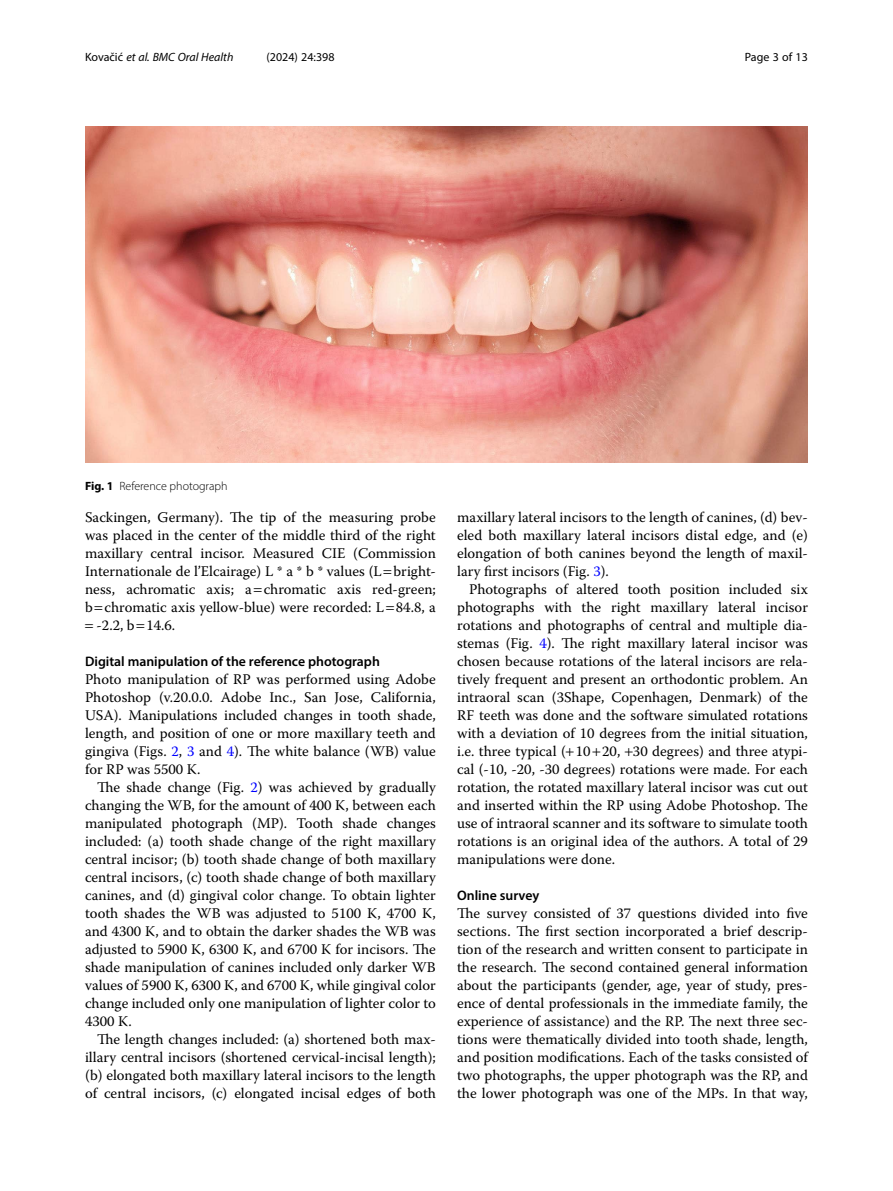
<style>
.page{position:relative;width:893px;height:1191px;background:#fff}
.page>*{position:absolute;margin:0;border:0;box-sizing:border-box;transform-origin:0 0}
.Body_Text_Indent{font:14.7px/18px "Warnock Pro";color:#000;text-align:justify}
.Body_Text{font:14.7px/18px "Warnock Pro";color:#000;text-align:justify}
.Head_2{font:600 13.8px "Myriad Pro";color:#000}
.t1{font:italic 12px "Myriad Pro";color:#000}
.Figure_Caption{font:300 12px "Myriad Pro";color:#000}
.t2{font:12px "Myriad Pro";color:#000}
.s1{font-style:normal}
.s2{font-weight:700}
.s3{color:#00f}
</style>
<div class="page">
<img style="left:85px;top:126px;width:723px;height:337px">
<p class="t1" style="left:85px;top:50px;width:150px"><span class="s1">Kovačić</span> et al. BMC Oral Health</p>
<p class="t2" style="left:267px;top:50px;width:70px">(2024) 24:398</p>
<p class="t2" style="left:745px;top:50px;width:65px">Page 3 of 13</p>
<p class="Figure_Caption" style="left:85px;top:478px;width:144px"><span class="s2">Fig. 1</span> Reference photograph</p>
<p class="Body_Text_Indent" style="left:85px;top:508px;width:352px">Sackingen, Germany). The tip of the measuring probe</p>
<p class="Body_Text_Indent" style="left:85px;top:526px;width:352px">was placed in the center of the middle third of the right</p>
<p class="Body_Text_Indent" style="left:85px;top:544px;width:352px">maxillary central incisor. Measured CIE (Commission</p>
<p class="Body_Text_Indent" style="left:85px;top:562px;width:352px">Internationale de l’Elcairage) L * a * b * values (L bright-</p>
<p class="Body_Text_Indent" style="left:85px;top:580px;width:352px">ness, achromatic axis; a chromatic axis red-green;</p>
<p class="Body_Text_Indent" style="left:85px;top:598px;width:352px">b chromatic axis yellow-blue) were recorded: L 84.8, a</p>
<p class="Body_Text_Indent" style="left:97px;top:616px;width:80px">-2.2, b 14.6.</p>
<p class="Head_2" style="left:85px;top:653px;width:296px">Digital manipulation of the reference photograph</p>
<p class="Body_Text" style="left:85px;top:670px;width:352px">Photo manipulation of RP was performed using Adobe Photoshop (v.20.0.0. Adobe Inc., San Jose, California, USA). Manipulations included changes in tooth shade, length, and position of one or more maxillary teeth and gingiva (Figs. <span class="s3">2</span>, <span class="s3">3</span> and <span class="s3">4</span>). The white balance (WB) value for RP was 5500 K.</p>
<p class="Body_Text_Indent" style="left:85px;top:778px;width:352px;text-indent:12px">The shade change (Fig. <span class="s3">2</span>) was achieved by gradually changing the WB, for the amount of 400 K, between each manipulated photograph (MP). Tooth shade changes included: (a) tooth shade change of the right maxillary central incisor; (b) tooth shade change of both maxillary central incisors, (c) tooth shade change of both maxillary canines, and (d) gingival color change. To obtain lighter tooth shades the WB was adjusted to 5100 K, 4700 K, and 4300 K, and to obtain the darker shades the WB was adjusted to 5900 K, 6300 K, and 6700 K for incisors. The shade manipulation of canines included only darker WB values of 5900 K, 6300 K, and 6700 K, while gingival color change included only one manipulation of lighter color to 4300 K.</p>
<p class="Body_Text_Indent" style="left:85px;top:1030px;width:352px;text-indent:12px">The length changes included: (a) shortened both max&shy;illary central incisors (shortened cervical-incisal length); (b) elongated both maxillary lateral incisors to the length of central incisors, (c) elongated incisal edges of both</p>
<p class="Body_Text_Indent" style="left:457px;top:508px;width:352px">maxillary lateral incisors to the length of canines, (d) bev&shy;eled both maxillary lateral incisors distal edge, and (e) elongation of both canines beyond the length of maxil&shy;lary first incisors (Fig. <span class="s3">3</span>).</p>
<p class="Body_Text_Indent" style="left:457px;top:580px;width:352px;text-indent:12px">Photographs of altered tooth position included six photographs with the right maxillary lateral incisor rotations and photographs of central and multiple dia&shy;stemas (Fig. <span class="s3">4</span>). The right maxillary lateral incisor was chosen because rotations of the lateral incisors are rela&shy;tively frequent and present an orthodontic problem. An intraoral scan (3Shape, Copenhagen, Denmark) of the RF teeth was done and the software simulated rotations with a deviation of 10 degrees from the initial situation, i.e. three typical ( 10 20, 30 degrees) and three atypi&shy;cal (-10, -20, -30 degrees) rotations were made. For each rotation, the rotated maxillary lateral incisor was cut out and inserted within the RP using Adobe Photoshop. The use of intraoral scanner and its software to simulate tooth rotations is an original idea of the authors. A total of 29 manipulations were done.</p>
<p class="Head_2" style="left:457px;top:887px;width:84px">Online survey</p>
<p class="Body_Text" style="left:457px;top:904px;width:352px">The survey consisted of 37 questions divided into five sections. The first section incorporated a brief descrip&shy;tion of the research and written consent to participate in the research. The second contained general information about the participants (gender, age, year of study, pres&shy;ence of dental professionals in the immediate family, the experience of assistance) and the RP. The next three sec&shy;tions were thematically divided into tooth shade, length, and position modifications. Each of the tasks consisted of two photographs, the upper photograph was the RP, and the lower photograph was one of the MPs. In that way,</p>
</div>
